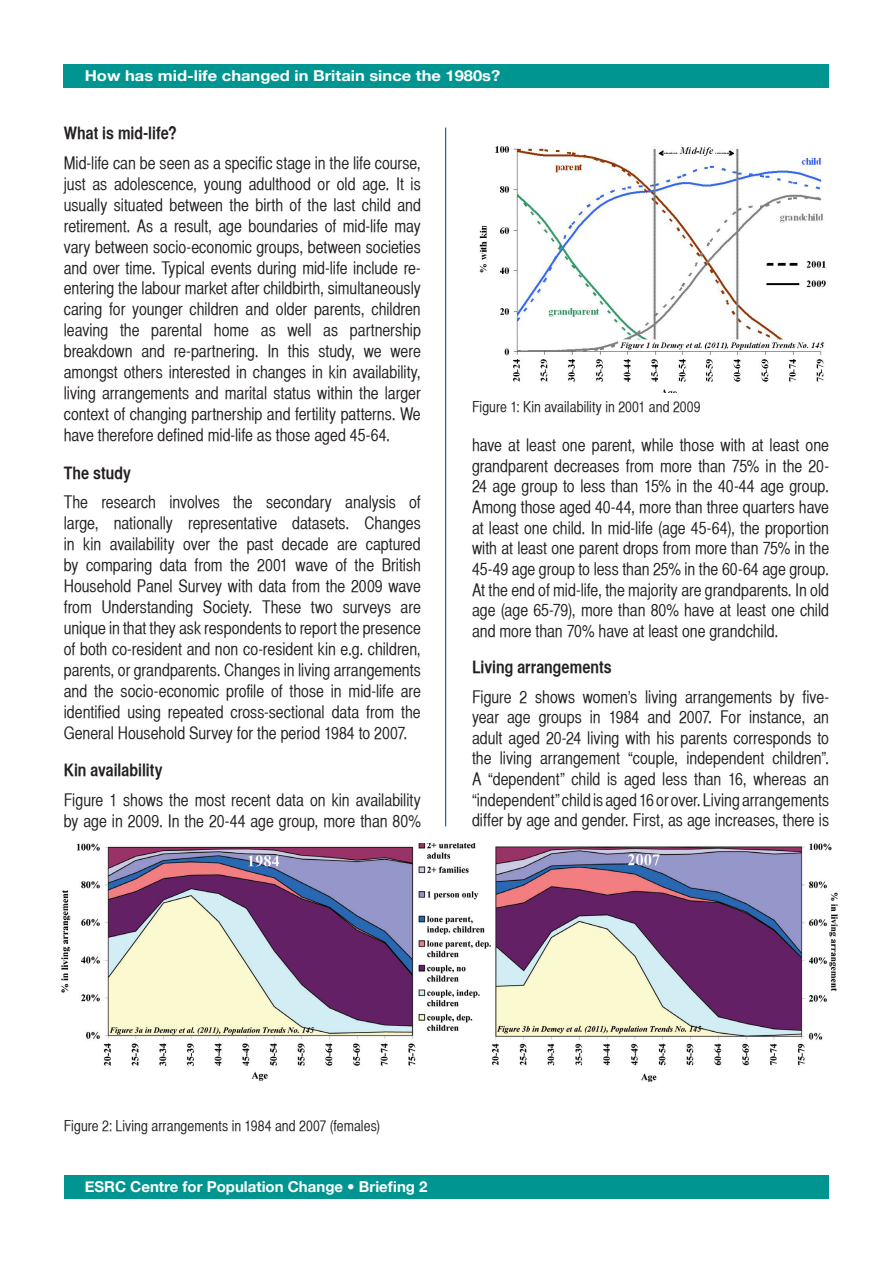
<style>
.page{position:relative;width:893px;height:1263px;background:#fff}
.page>*{position:absolute;margin:0;border:0;box-sizing:border-box;transform-origin:0 0}
.t1{font:17.25px/21px "Helvetica CY Plain";letter-spacing:-.005em;color:#231f20;text-align:justify}
.t2{font:17.25px "Helvetica CY Bold";color:#231f20}
.t3{font:15px "Helvetica CY Plain";letter-spacing:.005em;color:#231f20}
.t4{font:700 15px "Helvetica Neue";color:#fff;scale:1.1 1}
.t5{font:700 15px "Helvetica Neue";color:#fff}
</style>
<div class="page">
<div style="left:63px;top:64px;width:766px;height:23px;background:#009590"></div>
<hr style="left:445px;top:128px;width:1px;height:698px;background:#013d7d">
<div style="left:64px;top:1175px;width:765px;height:24px;background:#009590"></div>
<img style="left:61px;top:844px;width:777px;height:239px">
<img style="left:479px;top:145px;width:347px;height:247px">
<p class="t4" style="left:85px;top:62px;width:379px">How has mid-life changed in Britain since the 1980s?</p>
<p class="t2" style="left:64px;top:123px;width:115px">What is mid-life?</p>
<p class="t1" style="left:64px;top:152px;width:359px">Mid-life can be seen as a specific stage in the life course, just as adolescence, young adulthood or old age. It is usually situated between the birth of the last child and retirement. As a result, age boundaries of mid-life may vary between socio-economic groups, between societies and over time. Typical events during mid-life include re&shy;entering the labour market after childbirth, simultaneously caring for younger children and older parents, children leaving the parental home as well as partnership breakdown and re-partnering. In this study, we were amongst others interested in changes in kin availability, living arrangements and marital status within the larger context of changing partnership and fertility patterns. We have therefore defined mid-life as those aged 45-64.</p>
<p class="t2" style="left:64px;top:462px;width:69px">The study</p>
<p class="t1" style="left:64px;top:492px;width:359px">The research involves the secondary analysis of large, nationally representative datasets. Changes in kin availability over the past decade are captured by comparing data from the 2001 wave of the British Household Panel Survey with data from the 2009 wave from Understanding Society. These two surveys are unique in that they ask respondents to report the presence of both co-resident and non co-resident kin e.g. children, parents, or grandparents. Changes in living arrangements and the socio-economic profile of those in mid-life are identified using repeated cross-sectional data from the General Household Survey for the period 1984 to 2007.</p>
<p class="t2" style="left:64px;top:760px;width:100px">Kin availability</p>
<p class="t1" style="left:64px;top:789px;width:359px">Figure 1 shows the most recent data on kin availability by age in 2009. In the 20-44 age group, more than 80%</p>
<p class="t3" style="left:472px;top:398px;width:230px">Figure 1: Kin availability in 2001 and 2009</p>
<p class="t1" style="left:472px;top:435px;width:359px">have at least one parent, while those with at least one grandparent decreases from more than 75% in the 20- 24 age group to less than 15% in the 40-44 age group.<br>Among those aged 40-44, more than three quarters have at least one child. In mid-life (age 45-64), the proportion with at least one parent drops from more than 75% in the 45-49 age group to less than 25% in the 60-64 age group.<br>At the end of mid-life, the majority are grandparents. In old age (age 65-79), more than 80% have at least one child and more than 70% have at least one grandchild.</p>
<p class="t2" style="left:472px;top:657px;width:141px">Living arrangements</p>
<p class="t1" style="left:472px;top:686px;width:359px">Figure 2 shows women’s living arrangements by five&shy;year age groups in 1984 and 2007. For instance, an adult aged 20-24 living with his parents corresponds to the living arrangement “couple, independent children”.<br>A “dependent” child is aged less than 16, whereas an “independent” child is aged 16 or over. Living arrangements differ by age and gender. First, as age increases, there is</p>
<p class="t3" style="left:64px;top:1117px;width:318px">Figure 2: Living arrangements in 1984 and 2007 (females)</p>
<p class="t5" style="left:85px;top:1173px;width:344px">ESRC Centre for Population Change • Briefing 2</p>
</div>
